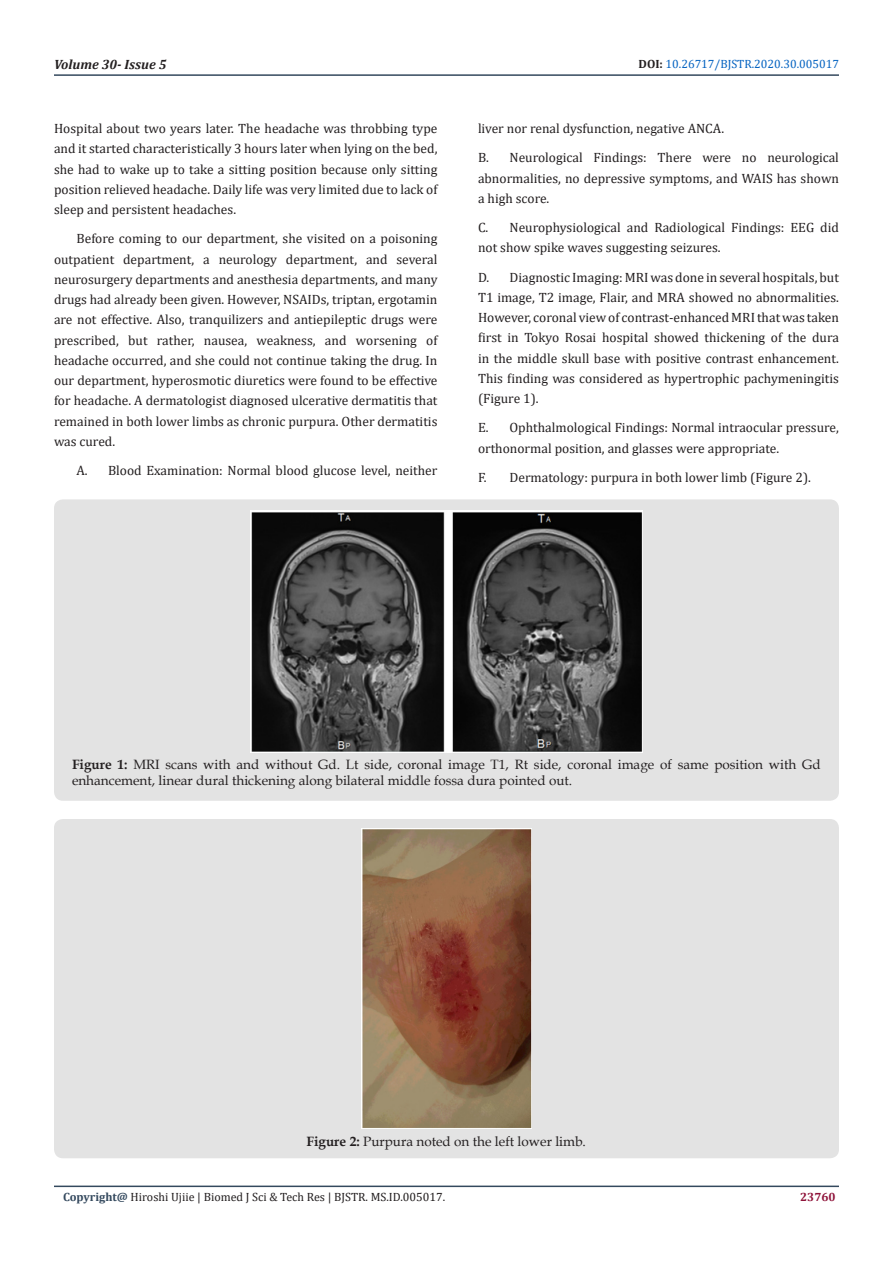
<style>
.page{position:relative;width:893px;height:1263px;background:#fff}
.page>*{position:absolute;margin:0;border:0;box-sizing:border-box;transform-origin:0 0}
.t1{font:13.5px/20.2px "Cambria";color:#231f20;text-align:justify}
.t2{font:13.5px/16.2px "Book Antiqua";color:#231f20}
.t3{font:italic 700 13.5px "Cambria";color:#231f20}
.t4{font:12px "Cambria";color:#231f20}
.t5{font:12px "Cambria";color:#0563c1}
.t6{font:700 12px "Cambria";color:#8f133a}
.s1{font-weight:700;color:#231f20}
.s2{font-weight:700}
.s3{font-weight:700;color:#34495e}
</style>
<div class="page">
<hr style="left:54px;top:1185px;width:785px;height:2px;background:#34495e">
<hr style="left:54px;top:74px;width:785px;height:2px;background:#34495e">
<div style="left:54px;top:499px;width:785px;height:302px;background:#e3e3e3;border-radius:9px"></div>
<img style="left:250px;top:510px;width:393px;height:242px">
<div style="left:54px;top:819px;width:785px;height:339px;background:#e3e3e3;border-radius:9px"></div>
<img style="left:362px;top:829px;width:169px;height:300px">
<p class="t3" style="left:54px;top:55px;width:114px">Volume 30- Issue 5</p>
<p class="t5" style="left:639px;top:57px;width:202px"><span class="s1">DOI:</span> 10.26717/BJSTR.2020.30.005017</p>
<p class="t1" style="left:54px;top:118px;width:385px">Hospital about two years later. The headache was throbbing type and it started characteristically 3 hours later when lying on the bed, she had to wake up to take a sitting position because only sitting position relieved headache. Daily life was very limited due to lack of sleep and persistent headaches.</p>
<p class="t1" style="left:54px;top:228px;width:385px;text-indent:22px">Before coming to our department, she visited on a poisoning outpatient department, a neurology department, and several neurosurgery departments and anesthesia departments, and many drugs had already been given. However, NSAIDs, triptan, ergotamin are not effective. Also, tranquilizers and antiepileptic drugs were prescribed, but rather, nausea, weakness, and worsening of headache occurred, and she could not continue taking the drug. In our department, hyperosmotic diuretics were found to be effective for headache. A dermatologist diagnosed ulcerative dermatitis that remained in both lower limbs as chronic purpura. Other dermatitis was cured.</p>
<p class="t1" style="left:76px;top:460px;width:362px">A. Blood Examination: Normal blood glucose level, neither</p>
<p class="t1" style="left:478px;top:118px;width:248px">liver nor renal dysfunction, negative ANCA.</p>
<p class="t1" style="left:478px;top:147px;width:362px">B. Neurological Findings: There were no neurological abnormalities, no depressive symptoms, and WAIS has shown a high score.</p>
<p class="t1" style="left:478px;top:217px;width:362px">C. Neurophysiological and Radiological Findings: EEG did not show spike waves suggesting seizures.</p>
<p class="t1" style="left:478px;top:267px;width:362px">D. Diagnostic Imaging: MRI was done in several hospitals, but T1 image, T2 image, Flair, and MRA showed no abnormalities.<br>However, coronal view of contrast-enhanced MRI that was taken first in Tokyo Rosai hospital showed thickening of the dura in the middle skull base with positive contrast enhancement.<br>This finding was considered as hypertrophic pachymeningitis (Figure 1).</p>
<p class="t1" style="left:478px;top:417px;width:362px">E. Ophthalmological Findings: Normal intraocular pressure, orthonormal position, and glasses were appropriate.</p>
<p class="t1" style="left:478px;top:467px;width:334px">F. Dermatology: purpura in both lower limb (Figure 2).</p>
<p class="t2" style="left:72px;top:756px;width:750px"><span class="s2">Figure 1:</span> MRI scans with and without Gd. Lt side, coronal image T1, Rt side, coronal image of same position with Gd enhancement, linear dural thickening along bilateral middle fossa dura pointed out.</p>
<p class="t2" style="left:307px;top:1133px;width:281px"><span class="s2">Figure 2:</span> Purpura noted on the left lower limb.</p>
<p class="t4" style="left:63px;top:1190px;width:384px"><span class="s3">Copyright@</span> Hiroshi Ujiie | Biomed J Sci &amp; Tech Res | BJSTR. MS.ID.005017.</p>
<p class="t6" style="left:800px;top:1189px;width:37px">23760</p>
</div>
